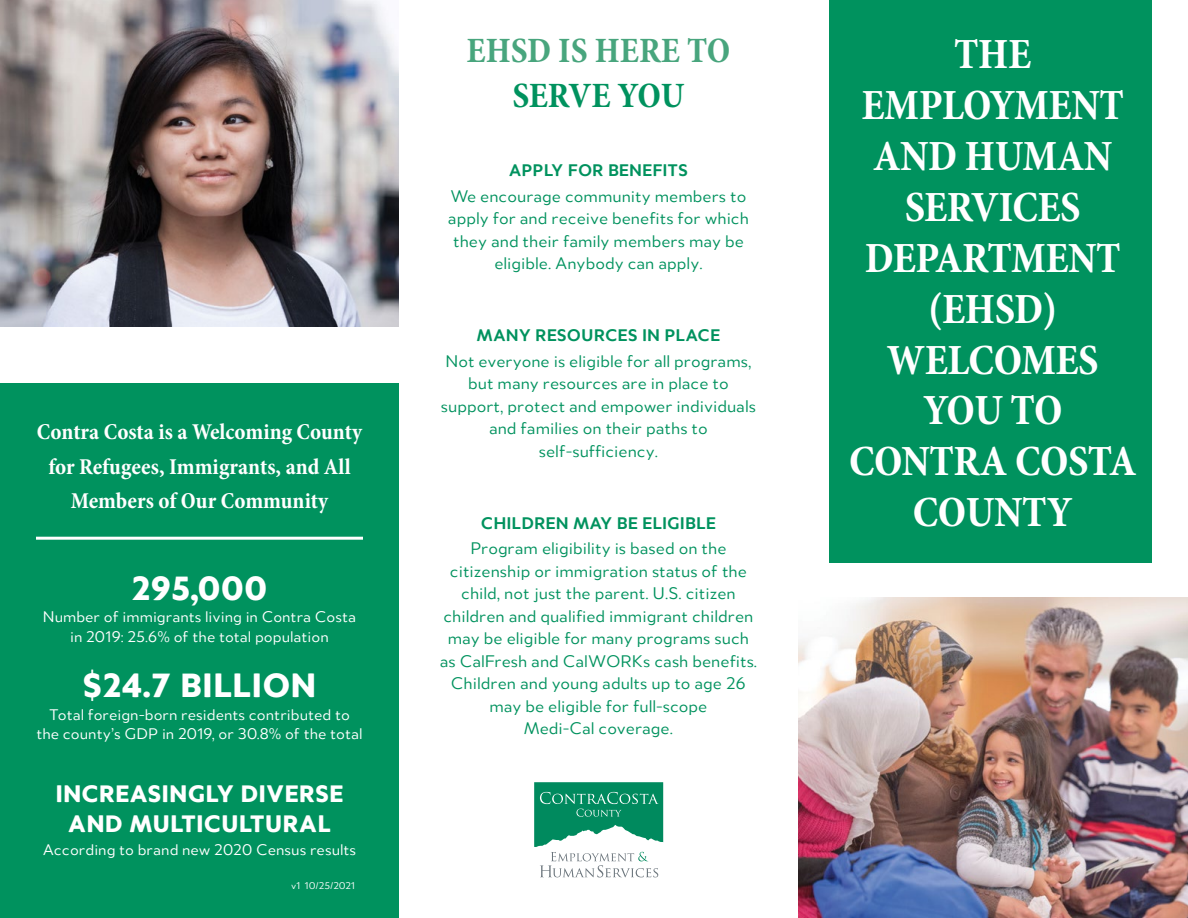
<style>
.page{position:relative;width:1188px;height:918px;background:#fff}
.page>*{position:absolute;margin:0;border:0;box-sizing:border-box;transform-origin:0 0}
.t1{font:700 condensed 43.5px/51px "Minion Pro";letter-spacing:-.01em;color:#fff;text-align:center}
.t2{font:900 36px "Merel";color:#fff}
.t3{font:700 condensed 36px "Minion Pro";color:#48a57d}
.t4{font:700 condensed 36px "Minion Pro";letter-spacing:-.01em;color:#00925e}
.t5{font:900 25.5px/30px "Merel";color:#fff;text-align:center}
.t6{font:700 condensed 22.8px/34.5px "Minion Pro";color:#fff;text-align:center}
.t7{font:18px/22.5px "Merel";color:#00925e;text-align:center}
.t8{font:700 18px "Merel";color:#00925e}
.t9{font:16.5px/19.5px "Merel";color:#fff;text-align:center}
.t10{font:10.5px "Merel";color:#fff}
</style>
<div class="page">
<div style="left:830px;top:0;width:322px;height:563px;background:#00925e"></div>
<div style="left:0;top:383px;width:399px;height:535px;background:#00925e"></div>
<img style="left:798px;top:598px;width:390px;height:320px">
<img style="left:0;top:0;width:399px;height:327px">
<svg style="left:534px;top:782px;width:129px;height:95px"></svg>
<hr style="left:36px;top:537px;width:327px;height:3px;background:#fff">
<p class="t6" style="left:37px;top:415px;width:327px">Contra Costa is a Welcoming County for Refugees, Immigrants, and All<br>Members of Our Community</p>
<h2 class="t2" style="left:131px;top:558px;width:138px">295,000</h2>
<p class="t9" style="left:43px;top:606px;width:315px">Number of immigrants living in Contra Costa in 2019: 25.6% of the total population</p>
<h2 class="t2" style="left:83px;top:655px;width:235px">$24.7 BILLION</h2>
<p class="t9" style="left:36px;top:704px;width:328px">Total foreign-born residents contributed to the county’s GDP in 2019, or 30.8% of the total</p>
<h3 class="t5" style="left:55px;top:777px;width:290px">INCREASINGLY DIVERSE<br>AND MULTICULTURAL</h3>
<p class="t9" style="left:43px;top:839px;width:315px">According to brand new 2020 Census results</p>
<p class="t10" style="left:291px;top:878px;width:65px">v1 10/25/2021</p>
<h2 class="t3" style="left:467px;top:26px;width:265px">EHSD IS HERE TO</h2>
<h2 class="t4" style="left:512px;top:71px;width:174px">SERVE YOU</h2>
<p class="t8" style="left:509px;top:156px;width:181px">APPLY FOR BENEFITS</p>
<p class="t7" style="left:448px;top:183px;width:303px">We encourage community members to apply for and receive benefits for which they and their family members may be eligible. Anybody can apply.</p>
<p class="t8" style="left:477px;top:321px;width:245px">MANY RESOURCES IN PLACE</p>
<p class="t7" style="left:441px;top:348px;width:317px">Not everyone is eligible for all programs, but many resources are in place to support, protect and empower individuals and families on their paths to self-sufficiency.</p>
<p class="t8" style="left:481px;top:508px;width:237px">CHILDREN MAY BE ELIGIBLE</p>
<p class="t7" style="left:440px;top:536px;width:319px">Program eligibility is based on the citizenship or immigration status of the child, not just the parent. U.S. citizen children and qualified immigrant children may be eligible for many programs such as CalFresh and CalWORKs cash benefits.<br>Children and young adults up to age 26 may be eligible for full-scope<br>Medi-Cal coverage.</p>
<h1 class="t1" style="left:849px;top:28px;width:289px">THE<br>EMPLOYMENT<br>AND HUMAN<br>SERVICES<br>DEPARTMENT (EHSD)<br>WELCOMES<br>YOU TO<br>CONTRA COSTA<br>COUNTY</h1>
</div>
